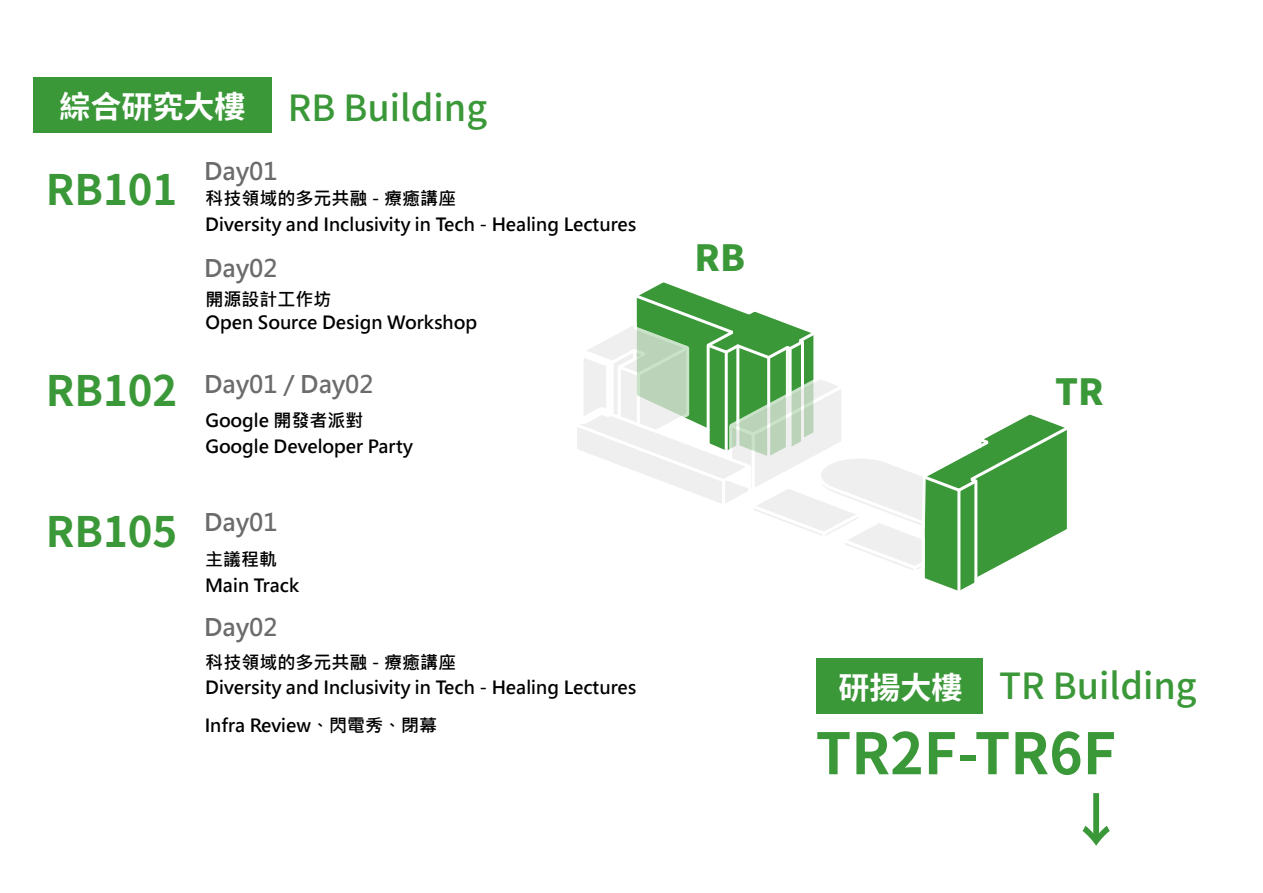
<style>
.page{position:relative;width:1263px;height:893px;background:#fff}
.page>*{position:absolute;margin:0;border:0;box-sizing:border-box;transform-origin:0 0}
.t1{font:700 57px "Noto Sans CJ Ktc";color:#3b9838}
.t2{font:700 42px "Noto Sans CJ Ktc";color:#3b9838}
.t3{font:500 36px "Noto Sans CJ Ktc";color:#3b9838}
.t4{font:900 36px "Noto Sans CJ Ktc";color:#3b9838}
.t5{font:700 31.05px "Noto Sans CJ Ktc";color:#fff}
.t6{font:700 24px "Microsoft Jheng Hei";color:#6b6b6b}
.t7{font:700 18px/25.8px "Microsoft Jheng Hei";color:#000}
</style>
<div class="page">
<svg style="left:1082px;top:793px;width:28px;height:53px"></svg>
<svg style="left:577px;top:282px;width:490px;height:309px"></svg>
<div style="left:33px;top:77px;width:238px;height:56px;background:#3b9838"></div>
<div style="left:816px;top:658px;width:167px;height:55px;background:#3b9838"></div>
<h3 class="t5" style="left:60px;top:89px;width:187px">綜合研究大樓</h3>
<h3 class="t3" style="left:288px;top:88px;width:201px">RB Building</h3>
<h2 class="t2" style="left:46px;top:166px;width:133px">RB101</h2>
<h2 class="t2" style="left:46px;top:367px;width:133px">RB102</h2>
<h2 class="t2" style="left:46px;top:508px;width:133px">RB105</h2>
<h3 class="t6" style="left:204px;top:156px;width:75px">Day01</h3>
<p class="t7" style="left:205px;top:186px;width:432px">科技領域的多元共融 - 療癒講座<br>Diversity and Inclusivity in Tech - Healing Lectures</p>
<h3 class="t6" style="left:204px;top:254px;width:75px">Day02</h3>
<p class="t7" style="left:206px;top:288px;width:273px;line-height:22.5px">開源設計工作坊<br>Open Source Design Workshop</p>
<h3 class="t6" style="left:204px;top:369px;width:171px">Day01 / Day02</h3>
<p class="t7" style="left:206px;top:408px;width:209px">Google 開發者派對<br>Google Developer Party</p>
<h3 class="t6" style="left:204px;top:507px;width:75px">Day01</h3>
<p class="t7" style="left:205px;top:546px;width:95px">主議程軌<br>Main Track</p>
<h3 class="t6" style="left:204px;top:612px;width:75px">Day02</h3>
<p class="t7" style="left:205px;top:649px;width:432px">科技領域的多元共融 - 療癒講座<br>Diversity and Inclusivity in Tech - Healing Lectures</p>
<p class="t7" style="left:205px;top:713px;width:234px">Infra Review、閃電秀、閉幕</p>
<h3 class="t4" style="left:694px;top:237px;width:52px">RB</h3>
<h3 class="t4" style="left:1055px;top:372px;width:50px">TR</h3>
<h3 class="t5" style="left:838px;top:670px;width:125px">研揚大樓</h3>
<h3 class="t3" style="left:999px;top:665px;width:199px">TR Building</h3>
<h1 class="t1" style="left:816px;top:721px;width:302px">TR2F-TR6F</h1>
</div>
